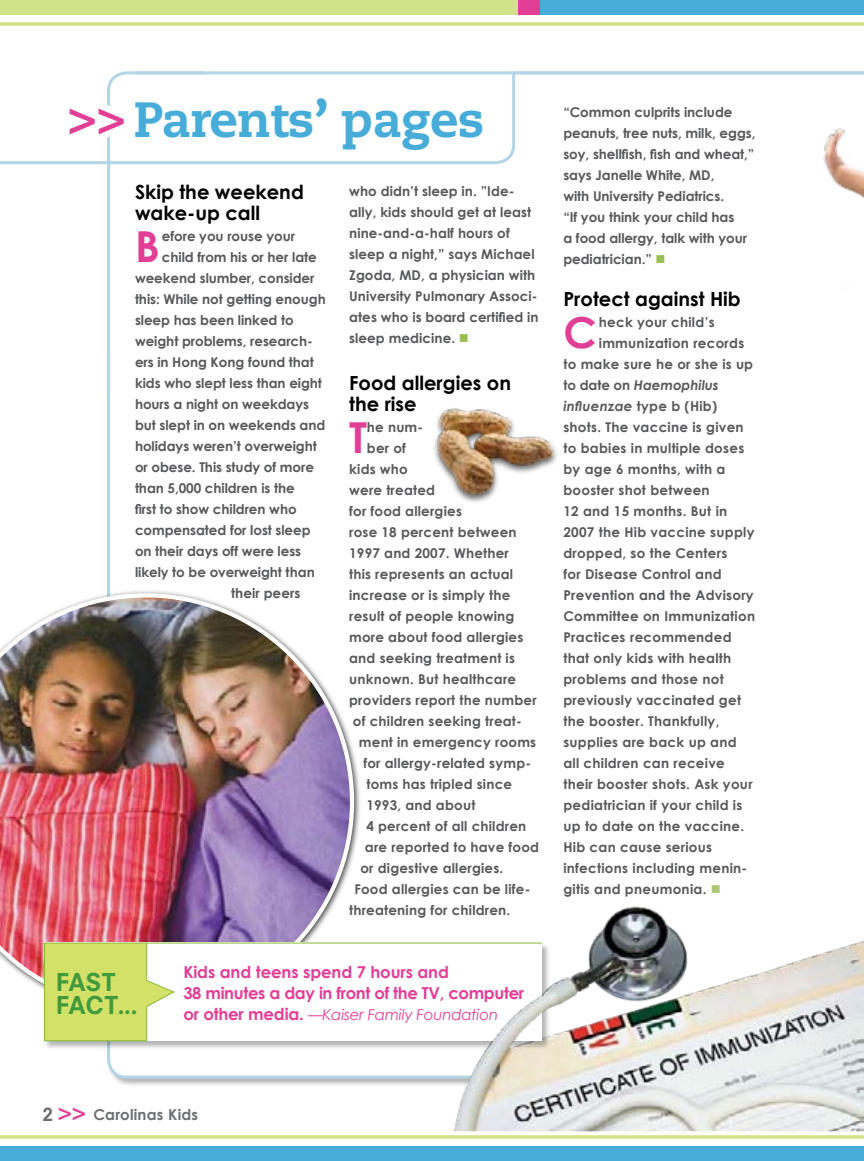
<style>
.page{position:relative;width:864px;height:1161px;background:#fff}
.page>*{position:absolute;margin:0;border:0;box-sizing:border-box;transform-origin:0 0}
.t1{font:800 49.5px "Caecilia LT Std";letter-spacing:-.015em;color:#47add8}
.t2{font:700 42.75px "Century Gothic";color:#e23e96}
.t3{font:800 24px/22.5px "Neuzeit SLT Std";letter-spacing:-.01em;color:#419a3c}
.t4{font:700 19.5px/21px "Century Gothic";color:#000}
.t5{font:700 16.5px/21px "Century Gothic";letter-spacing:-.005em;color:#e23e96}
.t6{font:italic 15px "Century Gothic";letter-spacing:-.01em;color:#e23e96}
.t7{font:700 15px "Century Gothic";color:#6d6f71}
.t8{font:700 13.5px/21px "Century Gothic";letter-spacing:.005em;color:#58595b}
.t9{font:italic 700 13.5px "Century Gothic";letter-spacing:.02em;color:#58595b}
.t10{font:italic 700 13.5px "Century Gothic";letter-spacing:-.005em;color:#58595b}
.s1{color:#e23e96}
.s2{color:#99be53}
.s3{font-weight:700;font-style:normal;font-size:16.5px}
.s4{font-style:normal}
.s5{color:#acc875}
.s6{font-family:"Caecilia LT Std";font-weight:800;font-size:24px;color:#e23e96}
</style>
<div class="page">
<div style="left:528px;top:0;width:336px;height:15px;background:#47add8"></div>
<div style="left:0;top:0;width:522px;height:15px;background:#d2e288"></div>
<div style="left:518px;top:0;width:22px;height:15px;background:#e23e96"></div>
<hr style="left:0;top:23px;width:864px;height:3px;background:#d2e288">
<div style="left:0;top:1146px;width:864px;height:15px;background:#47add8"></div>
<hr style="left:0;top:1135px;width:864px;height:3px;background:#d2e288">
<hr style="left:135px;top:71px;width:729px;height:3px;background:#b4d5e5">
<svg style="left:0;top:71px;width:517px;height:95px"></svg>
<hr style="left:107px;top:351px;width:3px;height:43px;background:#b4d5e5">
<div style="left:0;top:588px;width:363px;height:431px;background:#000;opacity:.75"></div>
<img style="left:0;top:593px;width:354px;height:417px">
<img style="left:440px;top:906px;width:424px;height:225px">
<img style="left:799px;top:71px;width:65px;height:128px">
<div style="left:43px;top:941px;width:509px;height:111px;background:#000;opacity:.3"></div>
<div style="left:44px;top:943px;width:498px;height:98px;background:#fff"></div>
<svg style="left:44px;top:942px;width:131px;height:99px"></svg>
<hr style="left:147px;top:943px;width:395px;height:1px;background:#8bb836">
<img style="left:434px;top:408px;width:121px;height:95px">
<img style="left:440px;top:927px;width:123px;height:141px">
<h1 class="t1" style="left:68px;top:89px;width:418px"><span class="s1">&gt;&gt;</span> Parents’ pages</h1>
<h3 class="t4" style="left:135px;top:181px;width:170px">Skip the weekend wake-up call</h3>
<h2 class="t2" style="left:135px;top:220px;width:21px">B</h2>
<p class="t8" style="left:162px;top:225px;width:135px">efore you rouse your</p>
<p class="t8" style="left:162px;top:246px;width:156px">child from his or her late</p>
<p class="t8" style="left:135px;top:267px;width:181px">weekend slumber, consider</p>
<p class="t8" style="left:135px;top:288px;width:192px">this: While not getting enough</p>
<p class="t8" style="left:135px;top:309px;width:160px">sleep has been linked to</p>
<p class="t8" style="left:135px;top:330px;width:179px">weight problems, research-</p>
<p class="t8" style="left:135px;top:351px;width:180px">ers in Hong Kong found that</p>
<p class="t8" style="left:135px;top:372px;width:189px">kids who slept less than eight</p>
<p class="t8" style="left:135px;top:393px;width:176px">hours a night on weekdays</p>
<p class="t8" style="left:135px;top:414px;width:192px">but slept in on weekends and</p>
<p class="t8" style="left:135px;top:435px;width:183px">holidays weren’t overweight</p>
<p class="t8" style="left:135px;top:456px;width:181px">or obese. This study of more</p>
<p class="t8" style="left:135px;top:477px;width:161px">than 5,000 children is the</p>
<p class="t8" style="left:135px;top:498px;width:163px">first to show children who</p>
<p class="t8" style="left:135px;top:519px;width:177px">compensated for lost sleep</p>
<p class="t8" style="left:135px;top:540px;width:168px">on their days off were less</p>
<p class="t8" style="left:135px;top:561px;width:182px">likely to be overweight than</p>
<p class="t8" style="left:231px;top:582px;width:71px">their peers</p>
<p class="t8" style="left:349px;top:180px;width:191px">who didn’t sleep in. ”Ide&shy;ally, kids should get at least nine-and-a-half hours of sleep a night,” says Michael<br>Zgoda, MD, a physician with<br>University Pulmonary Associ&shy;ates who is board certified in sleep medicine. <span class="s2">■</span></p>
<h3 class="t4" style="left:349px;top:372px;width:163px">Food allergies on the rise</h3>
<h2 class="t2" style="left:349px;top:411px;width:18px">T</h2>
<p class="t8" style="left:367px;top:416px;width:58px">he num-</p>
<p class="t8" style="left:367px;top:437px;width:41px">ber of</p>
<p class="t8" style="left:349px;top:458px;width:60px">kids who</p>
<p class="t8" style="left:349px;top:479px;width:87px">were treated</p>
<p class="t8" style="left:349px;top:500px;width:114px">for food allergies</p>
<p class="t8" style="left:349px;top:521px;width:169px">rose 18 percent between</p>
<p class="t8" style="left:349px;top:542px;width:161px">1997 and 2007. Whether</p>
<p class="t8" style="left:349px;top:563px;width:165px">this represents an actual</p>
<p class="t8" style="left:349px;top:584px;width:163px">increase or is simply the</p>
<p class="t8" style="left:349px;top:605px;width:167px">result of people knowing</p>
<p class="t8" style="left:349px;top:626px;width:176px">more about food allergies</p>
<p class="t8" style="left:349px;top:647px;width:167px">and seeking treatment is</p>
<p class="t8" style="left:349px;top:668px;width:168px">unknown. But healthcare</p>
<p class="t8" style="left:349px;top:689px;width:189px">providers report the number</p>
<p class="t8" style="left:353px;top:710px;width:170px">of children seeking treat-</p>
<p class="t8" style="left:359px;top:731px;width:179px">ment in emergency rooms</p>
<p class="t8" style="left:363px;top:752px;width:169px">for allergy-related symp-</p>
<p class="t8" style="left:366px;top:773px;width:147px">toms has tripled since</p>
<p class="t8" style="left:366px;top:794px;width:110px">1993, and about</p>
<p class="t8" style="left:366px;top:815px;width:161px">4 percent of all children</p>
<p class="t8" style="left:365px;top:836px;width:176px">are reported to have food</p>
<p class="t8" style="left:360px;top:857px;width:144px">or digestive allergies.</p>
<p class="t8" style="left:354px;top:878px;width:177px">Food allergies can be life-</p>
<p class="t8" style="left:349px;top:899px;width:163px">threatening for children.</p>
<h3 class="t3" style="left:56px;top:971px;width:83px">FAST<br>FACT ...</h3>
<p class="t5" style="left:183px;top:961px;width:342px">Kids and teens spend 7 hours and<br>38 minutes a day in front of the TV, computer</p>
<p class="t6" style="left:183px;top:1005px;width:316px"><span class="s3">or other media.</span> —Kaiser Family Foundation</p>
<p class="t8" style="left:563px;top:101px;width:194px">“Common culprits include peanuts, tree nuts, milk, eggs, soy, shellfish, fish and wheat,” says Janelle White, MD,<br>with University Pediatrics.<br>“If you think your child has<br>a food allergy, talk with your pediatrician.” <span class="s2">■</span></p>
<h3 class="t4" style="left:563px;top:288px;width:179px">Protect against Hib</h3>
<h2 class="t2" style="left:563px;top:306px;width:31px">C</h2>
<p class="t8" style="left:599px;top:311px;width:117px">heck your child’s</p>
<p class="t8" style="left:599px;top:332px;width:147px">immunization records</p>
<p class="t8" style="left:563px;top:353px;width:191px">to make sure he or she is up</p>
<p class="t10" style="left:563px;top:376px;width:157px"><span class="s4">to date on</span> Haemophilus</p>
<p class="t9" style="left:563px;top:397px;width:155px">influenzae <span class="s4">type b (H ib)</span></p>
<p class="t8" style="left:563px;top:416px;width:182px">shots. The vaccine is given</p>
<p class="t8" style="left:563px;top:437px;width:182px">to babies in multiple doses</p>
<p class="t8" style="left:563px;top:458px;width:164px">by age 6 months, with a</p>
<p class="t8" style="left:563px;top:479px;width:148px">booster shot between</p>
<p class="t8" style="left:563px;top:500px;width:165px">12 and 15 months. But in</p>
<p class="t8" style="left:563px;top:521px;width:193px">2007 the Hib vaccine supply</p>
<p class="t8" style="left:563px;top:542px;width:165px">dropped, so the Centers</p>
<p class="t8" style="left:563px;top:563px;width:160px">for Disease Control and</p>
<p class="t8" style="left:563px;top:584px;width:192px">Prevention and the Advisory</p>
<p class="t8" style="left:563px;top:605px;width:193px">Committee on Immunization</p>
<p class="t8" style="left:563px;top:626px;width:170px">Practices recommended</p>
<p class="t8" style="left:563px;top:647px;width:169px">that only kids with health</p>
<p class="t8" style="left:563px;top:668px;width:162px">problems and those not</p>
<p class="t8" style="left:563px;top:689px;width:179px">previously vaccinated get</p>
<p class="t8" style="left:563px;top:710px;width:158px">the booster. Thankfully,</p>
<p class="t8" style="left:563px;top:731px;width:175px">supplies are back up and</p>
<p class="t8" style="left:563px;top:752px;width:163px">all children can receive</p>
<p class="t8" style="left:563px;top:773px;width:191px">their booster shots. Ask your</p>
<p class="t8" style="left:563px;top:794px;width:181px">pediatrician if your child is</p>
<p class="t8" style="left:563px;top:815px;width:182px">up to date on the vaccine.</p>
<p class="t8" style="left:563px;top:836px;width:150px">Hib can cause serious</p>
<p class="t8" style="left:563px;top:857px;width:185px">infections including menin-</p>
<p class="t8" style="left:563px;top:878px;width:159px">gitis and pneumonia. <span class="s5">■</span></p>
<p class="t7" style="left:58px;top:1105px;width:142px"><span class="s6">&gt;&gt;</span> Carolinas Kids</p>
</div>
